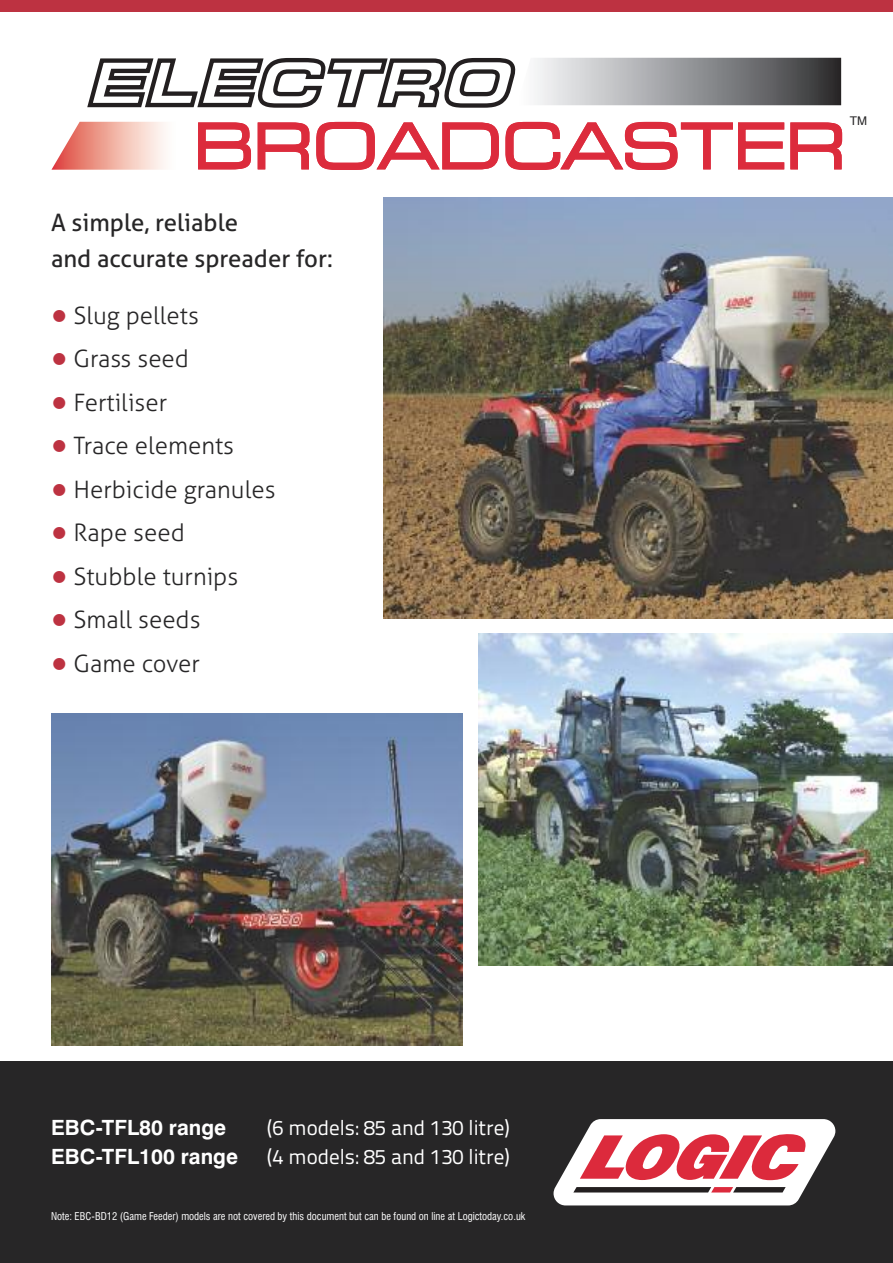
<style>
.page{position:relative;width:893px;height:1263px;background:#fff}
.page>*{position:absolute;margin:0;border:0;box-sizing:border-box;transform-origin:0 0}
.t1{font:300 24px "Aller";color:#272627}
.t2{font:24px/36px "Aller";color:#272627}
.t3{font:21px "Titillium Text 14 L 400 wt";color:#fff}
.t4{font:700 21px "Swiss 721 BT";color:#fff}
.t5{font:12px "Helvetica";color:#272627}
.t6{font:condensed 10.5px "Swiss 721 BT";color:#fff}
.s1{font-family:"Newspaper Pi BT";font-weight:400;color:#bd3241}
</style>
<div class="page">
<div style="left:0;top:1061px;width:893px;height:202px;background:#272627"></div>
<svg style="left:554px;top:1119px;width:281px;height:86px"></svg>
<div style="left:0;top:0;width:893px;height:12px;background:#bd3241"></div>
<img style="left:384px;top:197px;width:509px;height:422px">
<img style="left:51px;top:713px;width:411px;height:332px">
<svg style="left:198px;top:121px;width:644px;height:49px"></svg>
<svg style="left:51px;top:122px;width:115px;height:48px"></svg>
<svg style="left:87px;top:58px;width:754px;height:50px"></svg>
<img style="left:479px;top:634px;width:414px;height:332px">
<p class="t2" style="left:51px;top:205px;width:283px">A simple, reliable<br>and accurate spreader for:</p>
<p class="t1" style="left:51px;top:301px;width:149px"><span class="s1">•</span> Slug pellets</p>
<p class="t1" style="left:51px;top:345px;width:139px"><span class="s1">•</span> Grass seed</p>
<p class="t1" style="left:51px;top:388px;width:118px"><span class="s1">•</span> Fertiliser</p>
<p class="t1" style="left:51px;top:432px;width:185px"><span class="s1">•</span> Trace elements</p>
<p class="t1" style="left:51px;top:475px;width:226px"><span class="s1">•</span> Herbicide granules</p>
<p class="t1" style="left:51px;top:519px;width:135px"><span class="s1">•</span> Rape seed</p>
<p class="t1" style="left:51px;top:562px;width:189px"><span class="s1">•</span> Stubble turnips</p>
<p class="t1" style="left:51px;top:606px;width:151px"><span class="s1">•</span> Small seeds</p>
<p class="t1" style="left:51px;top:649px;width:150px"><span class="s1">•</span> Game cover</p>
<p class="t4" style="left:51px;top:1120px;width:177px">EBC-TFL80 range</p>
<p class="t3" style="left:267px;top:1120px;width:244px">(6 models: 85 and 130 litre)</p>
<p class="t4" style="left:51px;top:1149px;width:188px">EBC-TFL100 range</p>
<p class="t3" style="left:267px;top:1149px;width:244px">(4 models: 85 and 130 litre)</p>
<p class="t6" style="left:51px;top:1212px;width:476px">Note: EBC-BD12 (Game Feeder) models are not covered by this document but can be found on line at Logictoday.co.uk</p>
<p class="t5" style="left:850px;top:116px;width:19px">TM</p>
</div>
